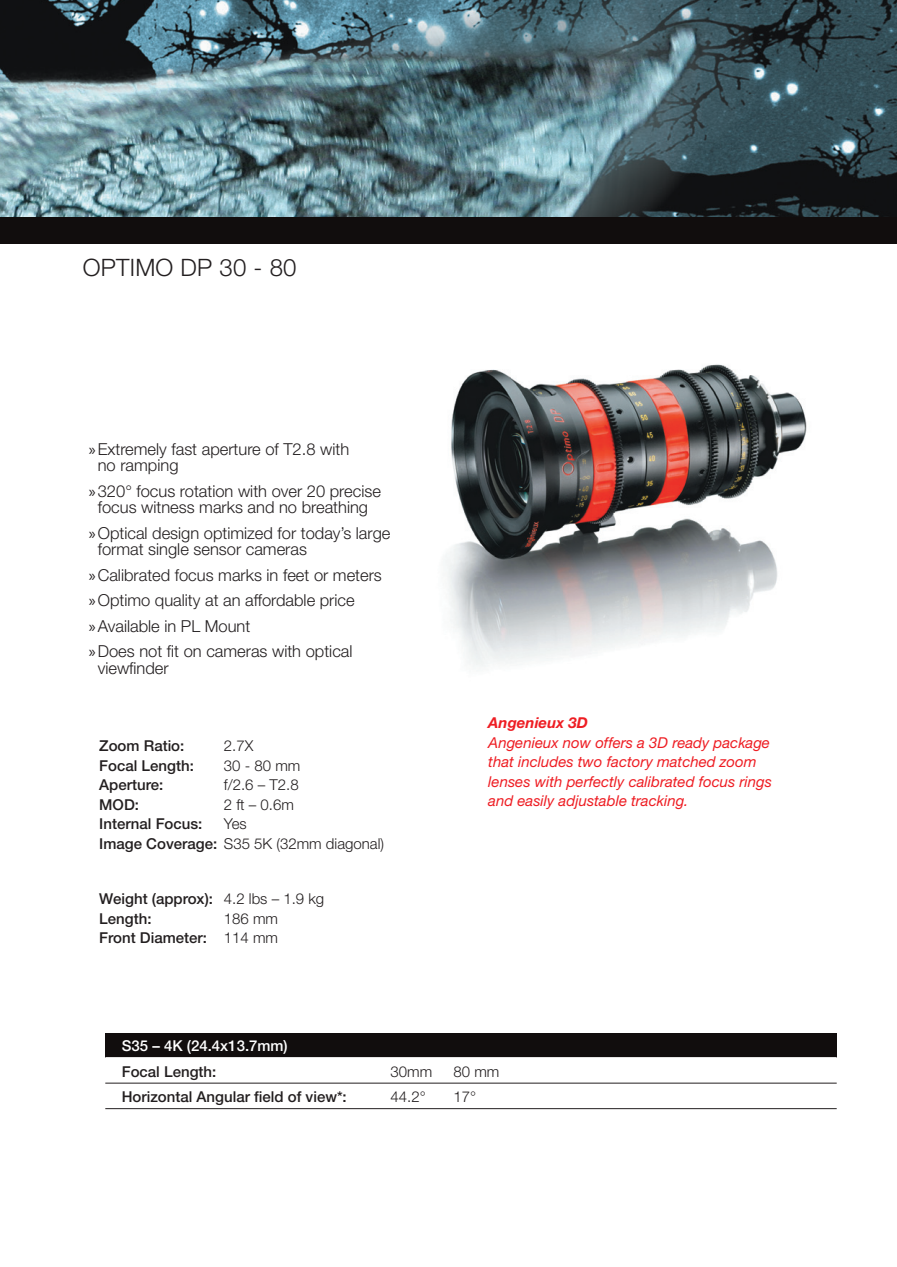
<style>
.page{position:relative;width:897px;height:1267px;background:#fff}
.page>*{position:absolute;margin:0;border:0;box-sizing:border-box;transform-origin:0 0}
.Lens_TITLES{font:300 24px "Helvetica Neue";letter-spacing:.01em;color:#231f20}
.Bulleted_Copy{font:300 16.5px/16.5px "Helvetica Neue";color:#231f20}
.t1{font:italic 15px/19.5px "Helvetica Neue";color:#ee1d23}
.TEXT_No_Bullet{font:500 15px/19.5px "Helvetica Neue";color:#231f20}
.TEXT_No_Bullet-2{font:300 15px/19.5px "Helvetica Neue";color:#231f20}
.TEXT_No_Bullet_CHART{font:500 15px "Helvetica Neue";color:#231f20}
.TEXT_No_Bullet_CHART-2{font:500 15px "Helvetica Neue";color:#fff}
.TEXT_No_Bullet_CHART-3{font:300 15px "Helvetica Neue";color:#231f20}
.s1{font-family:"Myriad Pro";font-weight:400}
.s2{font-weight:500}
.s3{font-weight:300}
.s4{font-weight:700}
</style>
<div class="page">
<div style="left:0;top:192px;width:896px;height:51px;background:#110d0d"></div>
<div style="left:105px;top:1033px;width:731px;height:24px;background:#110d0d"></div>
<img style="left:445px;top:364px;width:362px;height:303px">
<hr style="left:105px;top:1082px;width:731px;height:1px;background:#231f20">
<hr style="left:105px;top:1108px;width:731px;height:1px;background:#231f20">
<img style="left:0;top:0;width:896px;height:216px">
<p class="Lens_TITLES" style="left:83px;top:253px;width:215px">OPTIMO DP 30 - 80</p>
<p class="Bulleted_Copy" style="left:98px;top:440px;width:253px;text-indent:-9px"><span class="s1">»</span>Extremely fast aperture of T2.8 with no ramping</p>
<p class="Bulleted_Copy" style="left:89px;top:482px;width:293px;text-align:center"><span class="s1">»</span>320° focus rotation with over 20 precise focus witness marks and no breathing</p>
<p class="Bulleted_Copy" style="left:98px;top:524px;width:294px;text-indent:-9px"><span class="s1">»</span>Optical design optimized for today’s large format single sensor cameras</p>
<p class="Bulleted_Copy" style="left:89px;top:566px;width:294px"><span class="s1">»</span>Calibrated focus marks in feet or meters</p>
<p class="Bulleted_Copy" style="left:89px;top:591px;width:267px"><span class="s1">»</span>Optimo quality at an affordable price</p>
<p class="Bulleted_Copy" style="left:89px;top:617px;width:163px"><span class="s1">»</span>Available in PL Mount</p>
<p class="Bulleted_Copy" style="left:98px;top:642px;width:256px;text-indent:-9px"><span class="s1">»</span>Does not fit on cameras with optical viewfinder</p>
<p class="TEXT_No_Bullet" style="left:99px;top:735px;width:87px">Zoom Ratio:</p>
<p class="TEXT_No_Bullet-2" style="left:224px;top:735px;width:31px">2.7X</p>
<p class="TEXT_No_Bullet" style="left:99px;top:755px;width:96px">Focal Length:</p>
<p class="TEXT_No_Bullet-2" style="left:224px;top:755px;width:78px">30 - 80 mm</p>
<p class="TEXT_No_Bullet" style="left:99px;top:774px;width:65px">Aperture:</p>
<p class="TEXT_No_Bullet-2" style="left:224px;top:774px;width:76px">f/2.6 – T2.8</p>
<p class="TEXT_No_Bullet" style="left:99px;top:794px;width:41px">MOD:</p>
<p class="TEXT_No_Bullet-2" style="left:224px;top:794px;width:72px">2 ft – 0.6m</p>
<p class="TEXT_No_Bullet" style="left:99px;top:813px;width:105px">Internal Focus:</p>
<p class="TEXT_No_Bullet-2" style="left:99px;top:813px;width:286px;text-indent:124px">Yes<br><span class="s2">Image Coverage:</span> S35 5K (32mm diagonal)</p>
<p class="TEXT_No_Bullet" style="left:99px;top:888px;width:226px">Weight (approx): <span class="s3">4.2 lbs – 1.9 kg<br></span>Length:</p>
<p class="TEXT_No_Bullet" style="left:99px;top:908px;width:180px;text-align:right"><span class="s3">186 mm<br></span>Front Diameter: <span class="s3">114 mm</span></p>
<p class="t1" style="left:488px;top:712px;width:285px"><span class="s4">Angenieux 3D<br></span>Angenieux now offers a 3D ready package that includes two factory matched zoom lenses with perfectly calibrated focus rings and easily adjustable tracking.</p>
<p class="TEXT_No_Bullet_CHART-2" style="left:122px;top:1036px;width:167px">S35 – 4K (24.4x13.7mm)</p>
<p class="TEXT_No_Bullet_CHART" style="left:122px;top:1062px;width:96px">Focal Length:</p>
<p class="TEXT_No_Bullet_CHART-3" style="left:390px;top:1062px;width:43px">30mm</p>
<p class="TEXT_No_Bullet_CHART-3" style="left:453px;top:1062px;width:47px">80 mm</p>
<p class="TEXT_No_Bullet_CHART" style="left:122px;top:1087px;width:226px">Horizontal Angular field of view*:</p>
<p class="TEXT_No_Bullet_CHART-3" style="left:390px;top:1087px;width:37px">44.2°</p>
<p class="TEXT_No_Bullet_CHART-3" style="left:453px;top:1087px;width:24px">17°</p>
</div>
